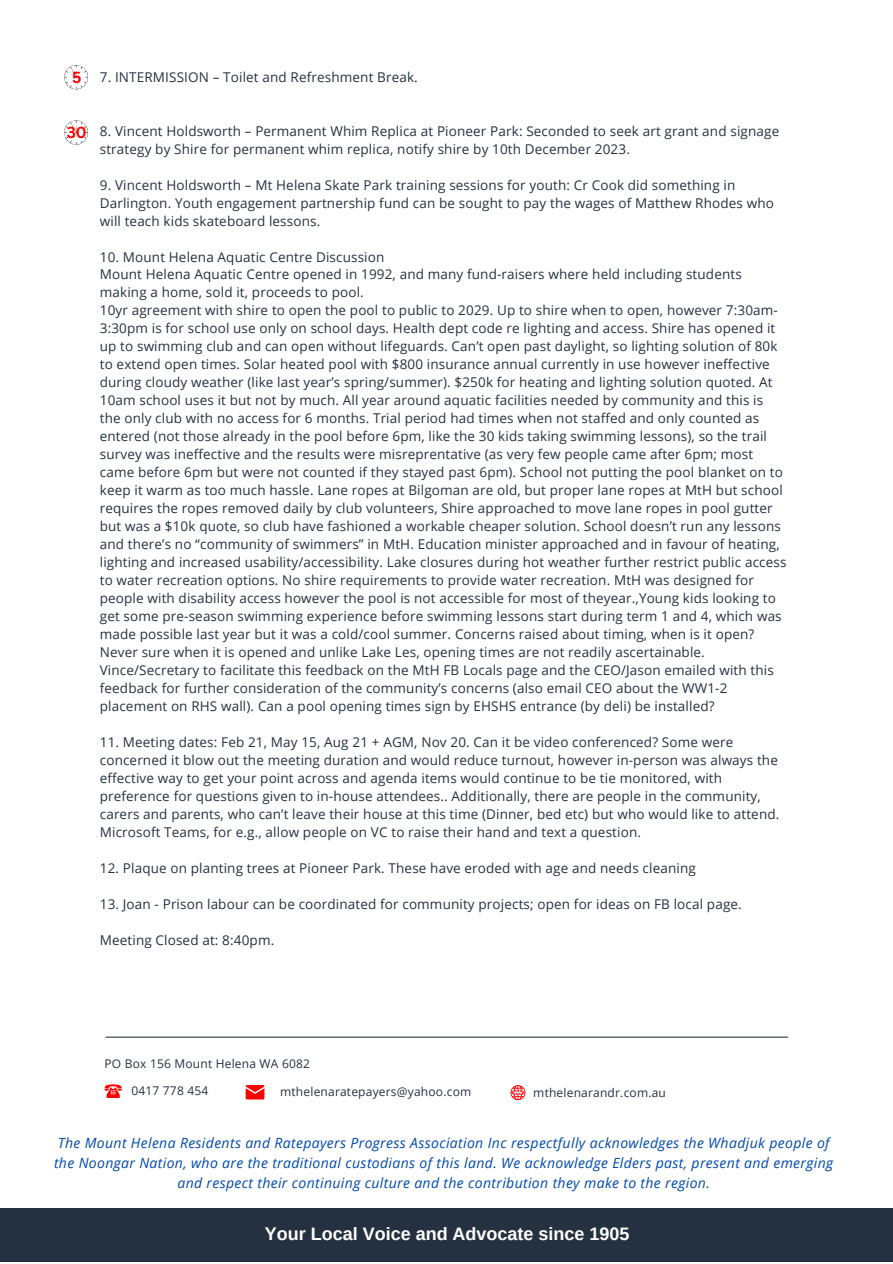
<style>
.page{position:relative;width:893px;height:1264px;background:#fff}
.page>*{position:absolute;margin:0;border:0;box-sizing:border-box;transform-origin:0 0}
.t1{font:700 18px "Arimo";color:#fff}
.t2{font:700 15.6px "Canva Sans";color:#f00}
.t3{font:italic 14.1px/20px "Open Sans";letter-spacing:.025em;color:#004aad;text-align:center}
.t4{font:13.5px/18px "Open Sans";letter-spacing:.01em;color:#253141}
.t5{font:12px "Open Sans";letter-spacing:.015em;color:#253141}
</style>
<div class="page">
<div style="left:0;top:1208px;width:892px;height:54px;background:#253141"></div>
<hr style="left:106px;top:1036px;width:682px;height:1px;background:#303642">
<svg style="left:105px;top:1084px;width:16px;height:13px"></svg>
<svg style="left:510px;top:1085px;width:15px;height:15px"></svg>
<svg style="left:245px;top:1085px;width:19px;height:14px"></svg>
<svg style="left:64px;top:65px;width:25px;height:25px"></svg>
<svg style="left:64px;top:120px;width:24px;height:25px"></svg>
<p class="t2" style="left:72px;top:66px;width:11px">5</p>
<p class="t4" style="left:100px;top:67px;width:319px">7. INTERMISSION – Toilet and Refreshment Break.</p>
<p class="t2" style="left:67px;top:121px;width:22px">30</p>
<p class="t4" style="left:100px;top:121px;width:681px">8. Vincent Holdsworth – Permanent Whim Replica at Pioneer Park: Seconded to seek art grant and signage strategy by Shire for permanent whim replica, notify shire by 10th December 2023.</p>
<p class="t4" style="left:100px;top:175px;width:675px">9. Vincent Holdsworth – Mt Helena Skate Park training sessions for youth: Cr Cook did something in<br>Darlington. Youth engagement partnership fund can be sought to pay the wages of Matthew Rhodes who will teach kids skateboard lessons.</p>
<p class="t4" style="left:100px;top:247px;width:286px">10. Mount Helena Aquatic Centre Discussion</p>
<p class="t4" style="left:100px;top:265px;width:643px">Mount Helena Aquatic Centre opened in 1992, and many fund-raisers where held including students making a home, sold it, proceeds to pool.</p>
<p class="t4" style="left:100px;top:301px;width:688px">10yr agreement with shire to open the pool to public to 2029. Up to shire when to open, however 7:30am-3:30pm is for school use only on school days. Health dept code re lighting and access. Shire has opened it up to swimming club and can open without lifeguards. Can’t open past daylight, so lighting solution of 80k to extend open times. Solar heated pool with $800 insurance annual currently in use however ineffective during cloudy weather (like last year’s spring/summer). $250k for heating and lighting solution quoted. At 10am school uses it but not by much. All year around aquatic facilities needed by community and this is the only club with no access for 6 months. Trial period had times when not staffed and only counted as entered (not those already in the pool before 6pm, like the 30 kids taking swimming lessons), so the trail survey was ineffective and the results were misreprentative (as very few people came after 6pm; most came before 6pm but were not counted if they stayed past 6pm). School not putting the pool blanket on to keep it warm as too much hassle. Lane ropes at Bilgoman are old, but proper lane ropes at MtH but school requires the ropes removed daily by club volunteers, Shire approached to move lane ropes in pool gutter but was a $10k quote, so club have fashioned a workable cheaper solution. School doesn’t run any lessons and there’s no “community of swimmers” in MtH. Education minister approached and in favour of heating, lighting and increased usability/accessibility. Lake closures during hot weather further restrict public access to water recreation options. No shire requirements to provide water recreation. MtH was designed for people with disability access however the pool is not accessible for most of theyear.,Young kids looking to get some pre-season swimming experience before swimming lessons start during term 1 and 4, which was made possible last year but it was a cold/cool summer. Concerns raised about timing, when is it open?<br>Never sure when it is opened and unlike Lake Les, opening times are not readily ascertainable.<br>Vince/Secretary to facilitate this feedback on the MtH FB Locals page and the CEO/Jason emailed with this feedback for further consideration of the community’s concerns (also email CEO about the WW1-2 placement on RHS wall). Can a pool opening times sign by EHSHS entrance (by deli) be installed?</p>
<p class="t4" style="left:100px;top:733px;width:681px">11. Meeting dates: Feb 21, May 15, Aug 21 + AGM, Nov 20. Can it be video conferenced? Some were concerned it blow out the meeting duration and would reduce turnout, however in-person was always the effective way to get your point across and agenda items would continue to be tie monitored, with preference for questions given to in-house attendees.. Additionally, there are people in the community, carers and parents, who can’t leave their house at this time (Dinner, bed etc) but who would like to attend.<br>Microsoft Teams, for e.g., allow people on VC to raise their hand and text a question.</p>
<p class="t4" style="left:100px;top:859px;width:597px">12. Plaque on planting trees at Pioneer Park. These have eroded with age and needs cleaning</p>
<p class="t4" style="left:100px;top:895px;width:643px">13. Joan - Prison labour can be coordinated for community projects; open for ideas on FB local page.</p>
<p class="t4" style="left:100px;top:931px;width:176px">Meeting Closed at: 8:40pm.</p>
<p class="t5" style="left:105px;top:1055px;width:207px">PO Box 156 Mount Helena WA 6082</p>
<p class="t5" style="left:131px;top:1081px;width:78px">0417 778 454</p>
<p class="t5" style="left:533px;top:1083px;width:134px">mthelenarandr.com.au</p>
<p class="t5" style="left:280px;top:1083px;width:192px">mthelenaratepayers@yahoo.com</p>
<p class="t3" style="left:54px;top:1132px;width:780px">The Mount Helena Residents and Ratepayers Progress Association Inc respectfully acknowledges the Whadjuk people of the Noongar Nation, who are the traditional custodians of this land. We acknowledge Elders past, present and emerging and respect their continuing culture and the contribution they make to the region.</p>
<p class="t1" style="left:265px;top:1223px;width:366px">Your Local Voice and Advocate since 1905</p>
</div>
